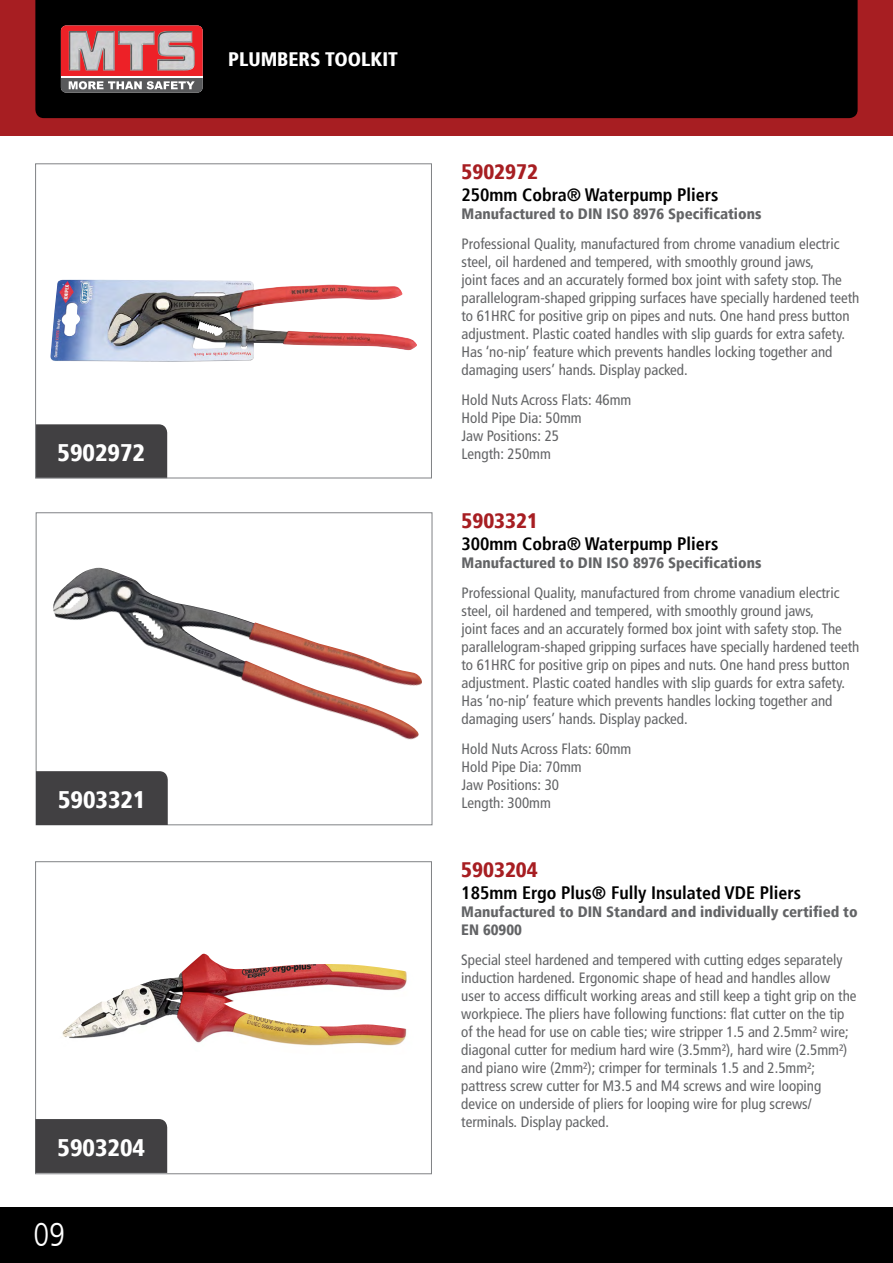
<style>
.page{position:relative;width:893px;height:1263px;background:#fff}
.page>*{position:absolute;margin:0;border:0;box-sizing:border-box;transform-origin:0 0}
.t1{font:300 condensed 33px "Frutiger LT";color:#fff}
.t2{font:900 condensed 24px "Frutiger";color:#fff}
.t3{font:900 condensed 21px "Frutiger";color:#a71e22}
.t4{font:900 condensed 19.5px "Frutiger";color:#fff}
.t5{font:700 condensed 18px "Frutiger";color:#000}
.t6{font:condensed 15px/18px "Frutiger LT";color:#636466}
.t7{font:900 condensed 15px/18px "Frutiger LT";color:#636466}
</style>
<div class="page">
<div style="left:0;top:0;width:893px;height:136px;background:#a71e22"></div>
<div style="left:0;top:1208px;width:893px;height:55px;background:#000"></div>
<div style="left:35px;top:0;width:823px;height:118px;background:#000"></div>
<svg style="left:61px;top:26px;width:142px;height:67px;background:#b95255"></svg>
<img style="left:118px;top:31px;width:37px;height:40px">
<img style="left:157px;top:31px;width:38px;height:40px">
<img style="left:69px;top:31px;width:46px;height:40px">
<hr style="left:61px;top:76px;width:142px;height:2px;background:#fff">
<div style="left:37px;top:424px;width:130px;height:52px;background:#414042"></div>
<img style="left:50px;top:279px;width:367px;height:83px">
<div style="left:35px;top:164px;width:397px;height:314px;border:1px solid #808285"></div>
<img style="left:53px;top:568px;width:369px;height:172px">
<div style="left:36px;top:771px;width:132px;height:54px;background:#414042"></div>
<img style="left:62px;top:954px;width:345px;height:92px">
<div style="left:35px;top:861px;width:397px;height:313px;border:1px solid #808285"></div>
<div style="left:35px;top:1119px;width:132px;height:54px;background:#414042"></div>
<h2 class="t2" style="left:58px;top:438px;width:89px">5902972</h2>
<h2 class="t2" style="left:58px;top:785px;width:89px">5903321</h2>
<h2 class="t2" style="left:58px;top:1133px;width:89px">5903204</h2>
<h1 class="t1" style="left:33px;top:1216px;width:33px">09</h1>
<h3 class="t4" style="left:228px;top:48px;width:171px">PLUMBERS TOOLKIT</h3>
<h3 class="t3" style="left:462px;top:159px;width:78px">5902972</h3>
<p class="t5" style="left:462px;top:184px;width:258px">250mm Cobra® Waterpump Pliers</p>
<p class="t7" style="left:462px;top:205px;width:301px">Manufactured to DIN ISO 8976 Specifications</p>
<p class="t6" style="left:462px;top:235px;width:399px">Professional Quality, manufactured from chrome vanadium electric steel, oil hardened and tempered, with smoothly ground jaws,<br>joint faces and an accurately formed box joint with safety stop. The parallelogram-shaped gripping surfaces have specially hardened teeth to 61HRC for positive grip on pipes and nuts. One hand press button adjustment. Plastic coated handles with slip guards for extra safety.<br>Has ‘no-nip’ feature which prevents handles locking together and damaging users’ hands. Display packed.</p>
<p class="t6" style="left:462px;top:391px;width:171px">Hold Nuts Across Flats: 46mm<br>Hold Pipe Dia: 50mm<br>Jaw Positions: 25<br>Length: 250mm</p>
<h3 class="t3" style="left:462px;top:508px;width:78px">5903321</h3>
<p class="t5" style="left:462px;top:533px;width:258px">300mm Cobra® Waterpump Pliers</p>
<p class="t7" style="left:462px;top:554px;width:301px">Manufactured to DIN ISO 8976 Specifications</p>
<p class="t6" style="left:462px;top:584px;width:399px">Professional Quality, manufactured from chrome vanadium electric steel, oil hardened and tempered, with smoothly ground jaws,<br>joint faces and an accurately formed box joint with safety stop. The parallelogram-shaped gripping surfaces have specially hardened teeth to 61HRC for positive grip on pipes and nuts. One hand press button adjustment. Plastic coated handles with slip guards for extra safety.<br>Has ‘no-nip’ feature which prevents handles locking together and damaging users’ hands. Display packed.</p>
<p class="t6" style="left:462px;top:740px;width:171px">Hold Nuts Across Flats: 60mm<br>Hold Pipe Dia: 70mm<br>Jaw Positions: 30<br>Length: 300mm</p>
<h3 class="t3" style="left:461px;top:857px;width:78px">5903204</h3>
<p class="t5" style="left:461px;top:882px;width:341px">185mm Ergo Plus® Fully Insulated VDE Pliers</p>
<p class="t7" style="left:461px;top:903px;width:398px">Manufactured to DIN Standard and individually certified to<br>EN 60900</p>
<p class="t6" style="left:461px;top:951px;width:397px">Special steel hardened and tempered with cutting edges separately induction hardened. Ergonomic shape of head and handles allow user to access difficult working areas and still keep a tight grip on the workpiece. The pliers have following functions: flat cutter on the tip of the head for use on cable ties; wire stripper 1.5 and 2.5mm² wire; diagonal cutter for medium hard wire (3.5mm²), hard wire (2.5mm²) and piano wire (2mm²); crimper for terminals 1.5 and 2.5mm²; pattress screw cutter for M3.5 and M4 screws and wire looping device on underside of pliers for looping wire for plug screws/ terminals. Display packed.</p>
</div>
